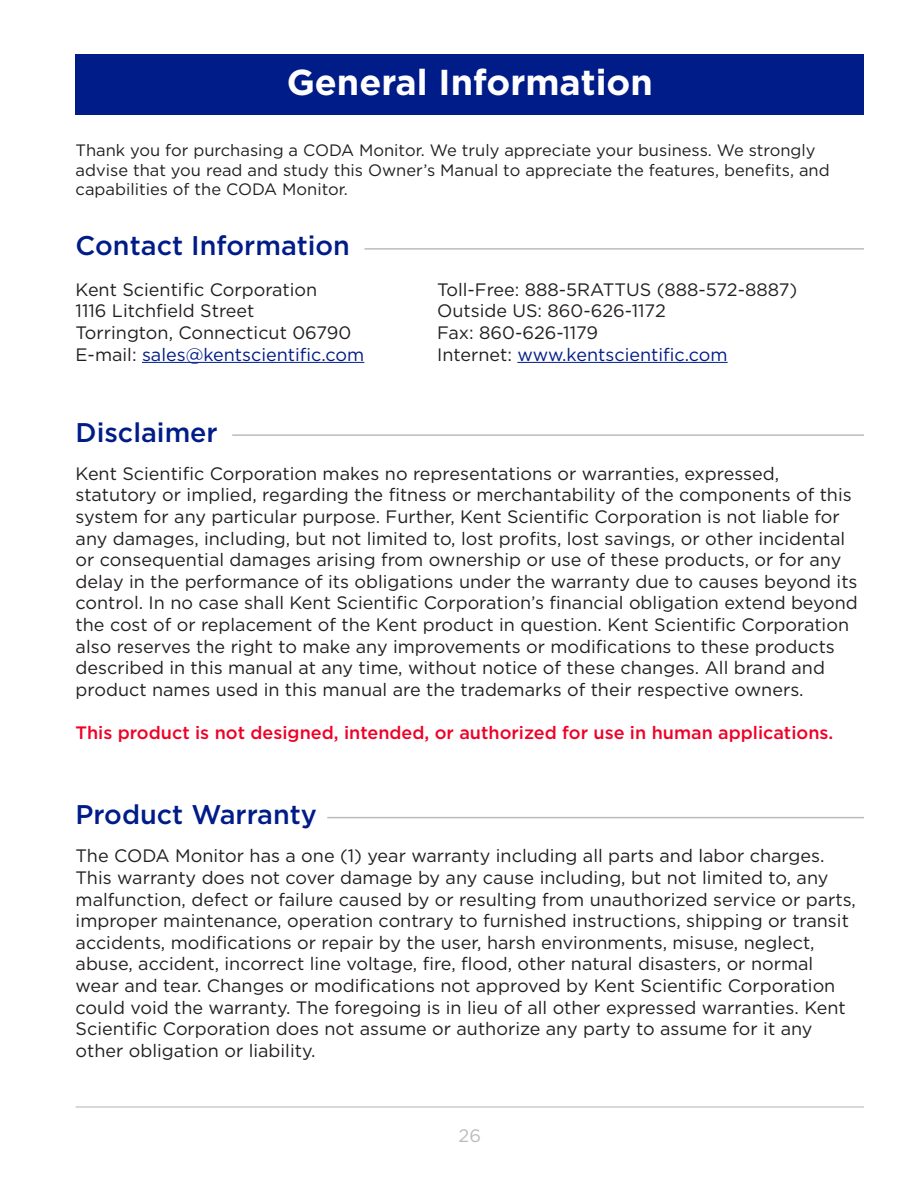
<style>
.page{position:relative;width:918px;height:1188px;background:#fff}
.page>*{position:absolute;margin:0;border:0;box-sizing:border-box;transform-origin:0 0}
.t1{font:700 36px "Gotham";color:#fff}
.t2{font:500 27px "Gotham";color:#001c88}
.t3{font:18px/21.6px "Gotham";color:#231f20}
.t4{font:500 18px "Gotham";color:#ef0027}
.t5{font:18px "Gotham";color:#001c88}
.t6{font:18px "Gotham";color:#bdbbbb}
.t7{font:16.5px/19.8px "Gotham";color:#231f20}
.s1{color:#231f20}
</style>
<div class="page">
<hr style="left:76px;top:1106px;width:788px;height:2px;background:#bdbbbb">
<div style="left:76px;top:54px;width:788px;height:60px;background:#001c88"></div>
<hr style="left:364px;top:248px;width:500px;height:2px;background:#bdbbbb">
<hr style="left:142px;top:362px;width:222px;height:1px;background:#001c88">
<hr style="left:517px;top:362px;width:211px;height:1px;background:#001c88">
<hr style="left:232px;top:434px;width:632px;height:2px;background:#bdbbbb">
<hr style="left:327px;top:817px;width:537px;height:1px;background:#bdbbbb">
<p class="t1" style="left:287px;top:61px;width:368px">General Information</p>
<p class="t7" style="left:76px;top:140px;width:756px">Thank you for purchasing a CODA Monitor. We truly appreciate your business. We strongly advise that you read and study this Owner’s Manual to appreciate the features, benefits, and capabilities of the CODA Monitor.</p>
<p class="t2" style="left:76px;top:228px;width:276px">Contact Information</p>
<p class="t3" style="left:76px;top:278px;width:243px">Kent Scientific Corporation</p>
<p class="t3" style="left:437px;top:278px;width:362px">Toll-Free: 888-5RATTUS (888-572-8887)</p>
<p class="t3" style="left:76px;top:300px;width:180px">1116 Litchfield Street</p>
<p class="t3" style="left:437px;top:300px;width:230px">Outside US: 860-626-1172</p>
<p class="t3" style="left:76px;top:321px;width:277px">Torrington, Connecticut 06790</p>
<p class="t3" style="left:437px;top:321px;width:163px">Fax: 860-626-1179</p>
<p class="t5" style="left:76px;top:343px;width:290px"><span class="s1">E-mail:</span> sales@kentscientific.com</p>
<p class="t5" style="left:437px;top:343px;width:292px"><span class="s1">Internet:</span> www.kentscientific.com</p>
<p class="t2" style="left:76px;top:415px;width:144px">Disclaimer</p>
<p class="t3" style="left:76px;top:462px;width:784px">Kent Scientific Corporation makes no representations or warranties, expressed, statutory or implied, regarding the fitness or merchantability of the components of this system for any particular purpose. Further, Kent Scientific Corporation is not liable for any damages, including, but not limited to, lost profits, lost savings, or other incidental or consequential damages arising from ownership or use of these products, or for any delay in the performance of its obligations under the warranty due to causes beyond its control. In no case shall Kent Scientific Corporation’s financial obligation extend beyond the cost of or replacement of the Kent product in question. Kent Scientific Corporation also reserves the right to make any improvements or modifications to these products described in this manual at any time, without notice of these changes. All brand and product names used in this manual are the trademarks of their respective owners.</p>
<p class="t4" style="left:76px;top:721px;width:759px">This product is not designed, intended, or authorized for use in human applications.</p>
<p class="t2" style="left:76px;top:797px;width:243px">Product Warranty</p>
<p class="t3" style="left:76px;top:845px;width:782px">The CODA Monitor has a one (1) year warranty including all parts and labor charges.<br>This warranty does not cover damage by any cause including, but not limited to, any malfunction, defect or failure caused by or resulting from unauthorized service or parts, improper maintenance, operation contrary to furnished instructions, shipping or transit accidents, modifications or repair by the user, harsh environments, misuse, neglect, abuse, accident, incorrect line voltage, fire, flood, other natural disasters, or normal wear and tear. Changes or modifications not approved by Kent Scientific Corporation could void the warranty. The foregoing is in lieu of all other expressed warranties. Kent Scientific Corporation does not assume or authorize any party to assume for it any other obligation or liability.</p>
<p class="t6" style="left:459px;top:1124px;width:24px">26</p>
</div>
